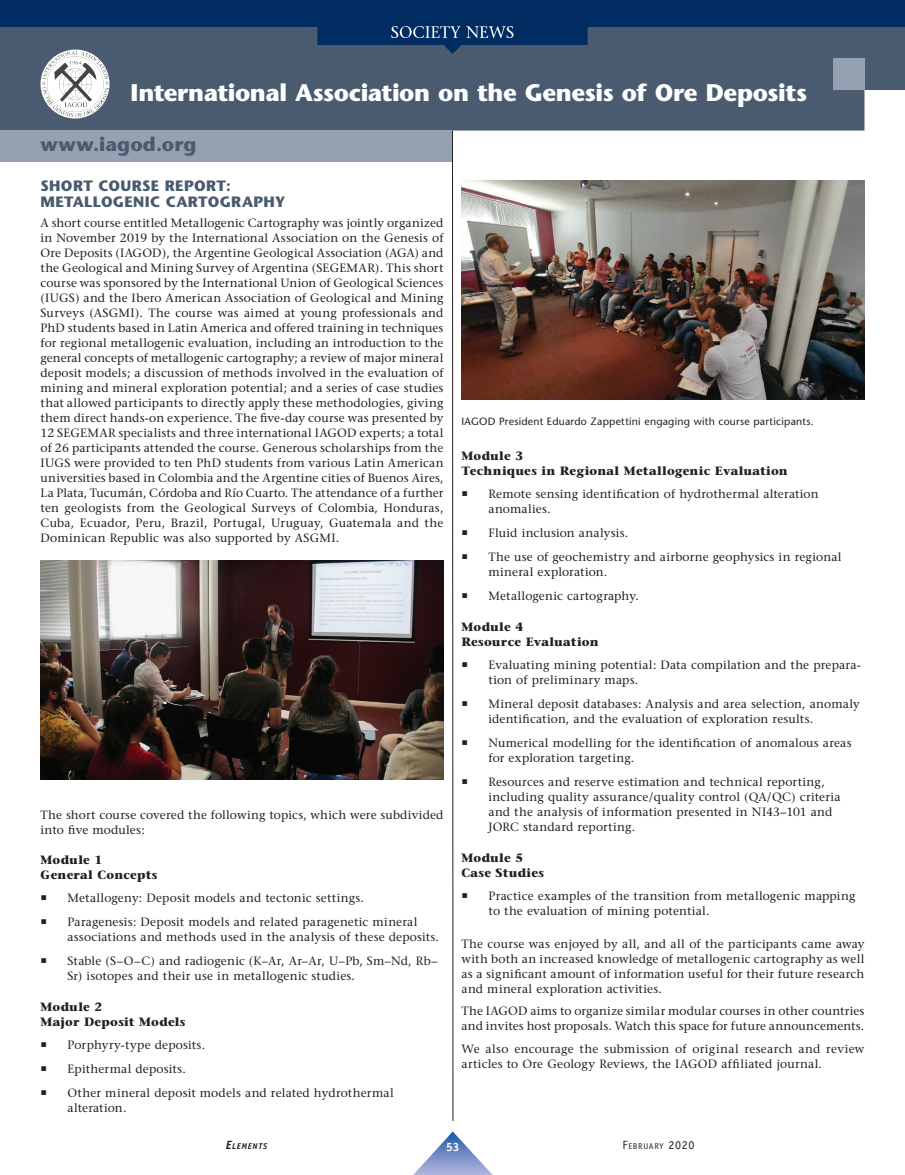
<style>
.page{position:relative;width:905px;height:1175px;background:#fff}
.page>*{position:absolute;margin:0;border:0;box-sizing:border-box;transform-origin:0 0}
.t1{font:700 24px "Stone Sans";letter-spacing:-.015em;color:#fff}
.t2{font:700 19.5px "Stone Sans";letter-spacing:.01em;color:#4a5b6f}
.t3{font:700 15px/15.8px "Stone Sans";letter-spacing:.02em;color:#4a5b6f}
.t4{font:12px/15px "Stone Serif";letter-spacing:.015em;color:#231f20}
.t5{font:700 12px/15px "Stone Serif";letter-spacing:.02em;color:#231f20}
.t6{font:700 12px "Officina Sans";color:#fcfcfc}
.t7{font:10.5px "Stone Sans";letter-spacing:.02em;color:#231f20}
.t8{font:8.4px "Officina Sans";letter-spacing:.08em;color:#231f20}
.t9{font:italic 700 8.4px "Officina Sans";letter-spacing:.08em;color:#231f20}
.s1{font-size:12px}
</style>
<div class="page">
<div style="left:0;top:54px;width:904px;height:76px;background:#4a5b6f"></div>
<div style="left:0;top:130px;width:452px;height:32px;background:#95a1b1"></div>
<img style="left:41px;top:54px;width:69px;height:64px">
<svg style="left:452px;top:130px;width:1px;height:991px"></svg>
<img style="left:40px;top:560px;width:403px;height:220px">
<img style="left:461px;top:180px;width:403px;height:219px">
<div style="left:832px;top:58px;width:32px;height:32px;background:#95a1b1"></div>
<svg style="left:0;top:0;width:904px;height:54px;background:#1e3f67"></svg>
<svg style="left:414px;top:1131px;width:78px;height:43px"></svg>
<svg style="left:391px;top:26px;width:122px;height:12px"></svg>
<h1 class="t1" style="left:130px;top:78px;width:678px">International Association on the Genesis of Ore Deposits</h1>
<h2 class="t2" style="left:40px;top:133px;width:157px">www.iagod.org</h2>
<p class="t3" style="left:40px;top:178px;width:246px">SHORT COURSE REPORT:<br>METALLOGENIC CARTOGRAPHY</p>
<p class="t4" style="left:40px;top:215px;width:404px;text-align:justify">A short course entitled Metallogenic Cartography was jointly organized in November 2019 by the International Association on the Genesis of Ore Deposits (IAGOD), the Argentine Geological Association (AGA) and the Geological and Mining Survey of Argentina (SEGEMAR). This short course was sponsored by the International Union of Geological Sciences (IUGS) and the Ibero American Association of Geological and Mining Surveys (ASGMI). The course was aimed at young professionals and PhD students based in Latin America and offered training in techniques for regional metallogenic evaluation, including an introduction to the general concepts of metallogenic cartography; a review of major mineral deposit models; a discussion of methods involved in the evaluation of mining and mineral exploration potential; and a series of case studies that allowed participants to directly apply these methodologies, giving them direct hands-on experience. The five-day course was presented by 12 SEGEMAR specialists and three international IAGOD experts; a total of 26 participants attended the course. Generous scholarships from the IUGS were provided to ten PhD students from various Latin American universities based in Colombia and the Argentine cities of Buenos Aires, La Plata, Tucumán, Córdoba and Río Cuarto. The attendance of a further ten geologists from the Geological Surveys of Colombia, Honduras, Cuba, Ecuador, Peru, Brazil, Portugal, Uruguay, Guatemala and the Dominican Republic was also supported by ASGMI.</p>
<p class="t4" style="left:40px;top:807px;width:404px">The short course covered the following topics, which were subdivided into five modules:</p>
<p class="t5" style="left:40px;top:852px;width:118px">Module 1<br>General Concepts</p>
<p class="t4" style="left:68px;top:885px;width:351px;line-height:24px">Metallogeny: Deposit models and tectonic settings.<br>Paragenesis: Deposit models and related paragenetic mineral</p>
<p class="t4" style="left:68px;top:924px;width:373px;line-height:24px">associations and methods used in the analysis of these deposits.<br>Stable (S–O–C) and radiogenic (K–Ar, Ar–Ar, U–Pb, Sm–Nd, Rb–</p>
<p class="t4" style="left:68px;top:968px;width:289px">Sr) isotopes and their use in metallogenic studies.</p>
<p class="t5" style="left:40px;top:999px;width:146px">Module 2<br>Major Deposit Models</p>
<p class="t4" style="left:68px;top:1032px;width:328px;line-height:24px">Porphyry-type deposits.<br>Epithermal deposits.<br>Other mineral deposit models and related hydrothermal</p>
<p class="t4" style="left:68px;top:1100px;width:60px">alteration.</p>
<p class="t7" style="left:461px;top:415px;width:354px">IAGOD President Eduardo Zappettini engaging with course participants.</p>
<p class="t5" style="left:461px;top:448px;width:328px">Module 3<br>Techniques in Regional Metallogenic Evaluation</p>
<p class="t4" style="left:488px;top:486px;width:332px">Remote sensing identification of hydrothermal alteration anomalies.</p>
<p class="t4" style="left:488px;top:520px;width:354px;line-height:24px">Fluid inclusion analysis.<br>The use of geochemistry and airborne geophysics in regional</p>
<p class="t4" style="left:488px;top:559px;width:152px;line-height:24px">mineral exploration.<br>Metallogenic cartography.</p>
<p class="t5" style="left:461px;top:619px;width:139px">Module 4<br>Resource Evaluation</p>
<p class="t4" style="left:488px;top:657px;width:374px">Evaluating mining potential: Data compilation and the prepara&shy;tion of preliminary maps.</p>
<p class="t4" style="left:488px;top:696px;width:373px">Mineral deposit databases: Analysis and area selection, anomaly identification, and the evaluation of exploration results.</p>
<p class="t4" style="left:488px;top:735px;width:364px">Numerical modelling for the identification of anomalous areas for exploration targeting.</p>
<p class="t4" style="left:488px;top:774px;width:353px">Resources and reserve estimation and technical reporting, including quality assurance/quality control (QA/QC) criteria and the analysis of information presented in NI43–101 and JORC standard reporting.</p>
<p class="t5" style="left:461px;top:850px;width:84px">Module 5<br>Case Studies</p>
<p class="t4" style="left:488px;top:888px;width:368px">Practice examples of the transition from metallogenic mapping to the evaluation of mining potential.</p>
<p class="t4" style="left:461px;top:936px;width:404px;text-align:justify">The course was enjoyed by all, and all of the participants came away with both an increased knowledge of metallogenic cartography as well as a significant amount of information useful for their future research and mineral exploration activities.</p>
<p class="t4" style="left:461px;top:1003px;width:404px">The IAGOD aims to organize similar modular courses in other countries and invites host proposals. Watch this space for future announcements.</p>
<p class="t4" style="left:461px;top:1041px;width:404px">We also encourage the submission of original research and review articles to Ore Geology Reviews, the IAGOD affiliated journal.</p>
<p class="t9" style="left:226px;top:1141px;width:43px"><span class="s1">E</span>LEMENTS</p>
<p class="t6" style="left:446px;top:1139px;width:15px">53</p>
<p class="t8" style="left:622px;top:1141px;width:73px"><span class="s1">F</span>EBRUARY <span class="s1">2020</span></p>
</div>
